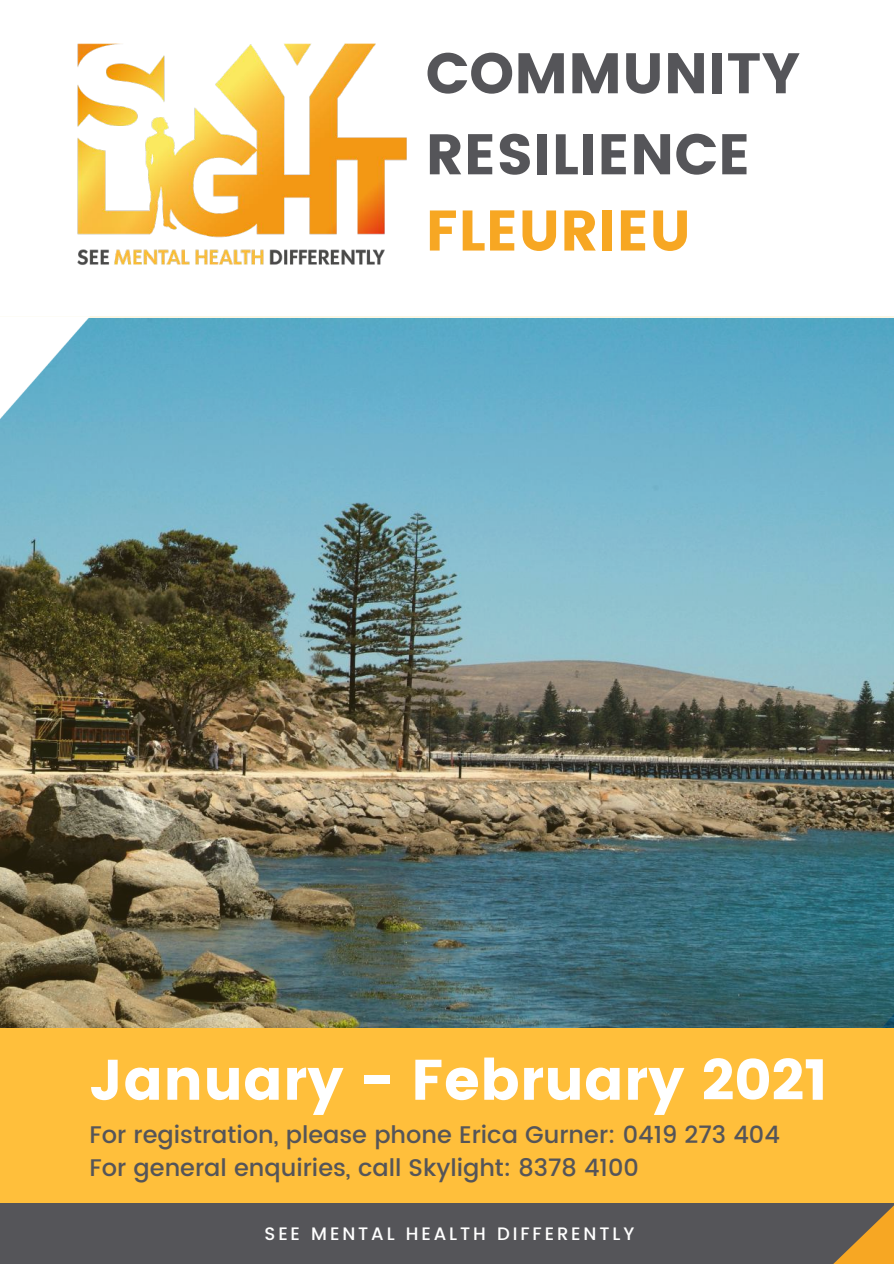
<style>
.page{position:relative;width:894px;height:1264px;background:#fff}
.page>*{position:absolute;margin:0;border:0;box-sizing:border-box;transform-origin:0 0}
.t1{font:57px "Poppins";color:#fff}
.t2{font:57px "Poppins";color:#555559}
.t3{font:57px "Poppins";color:#f7a723}
.t4{font:500 24px/32.5px "Poppins";color:#555559}
.t5{font:500 18px "Poppins";letter-spacing:.16em;color:#fff}
</style>
<div class="page">
<img style="left:0;top:317px;width:893px;height:711px">
<div style="left:0;top:1028px;width:893px;height:192px;background:#ffbf3b"></div>
<img style="left:0;top:317px;width:89px;height:103px">
<img style="left:77px;top:44px;width:330px;height:221px">
<div style="left:0;top:1203px;width:893px;height:60px;background:#555559"></div>
<svg style="left:834px;top:1206px;width:59px;height:57px"></svg>
<h1 class="t2" style="left:425px;top:40px;width:376px">COMMUNITY</h1>
<h1 class="t2" style="left:425px;top:121px;width:326px">RESILIENCE</h1>
<h1 class="t3" style="left:425px;top:197px;width:267px">FLEURIEU</h1>
<h1 class="t1" style="left:89px;top:1046px;width:740px">January - February 2021</h1>
<p class="t4" style="left:89px;top:1118px;width:691px">For registration, please phone Erica Gurner: 0419 273 404<br>For general enquiries, call Skylight: 8378 4100</p>
<p class="t5" style="left:264px;top:1223px;width:371px">SEE MENTAL HEALTH DIFFERENTLY</p>
</div>
